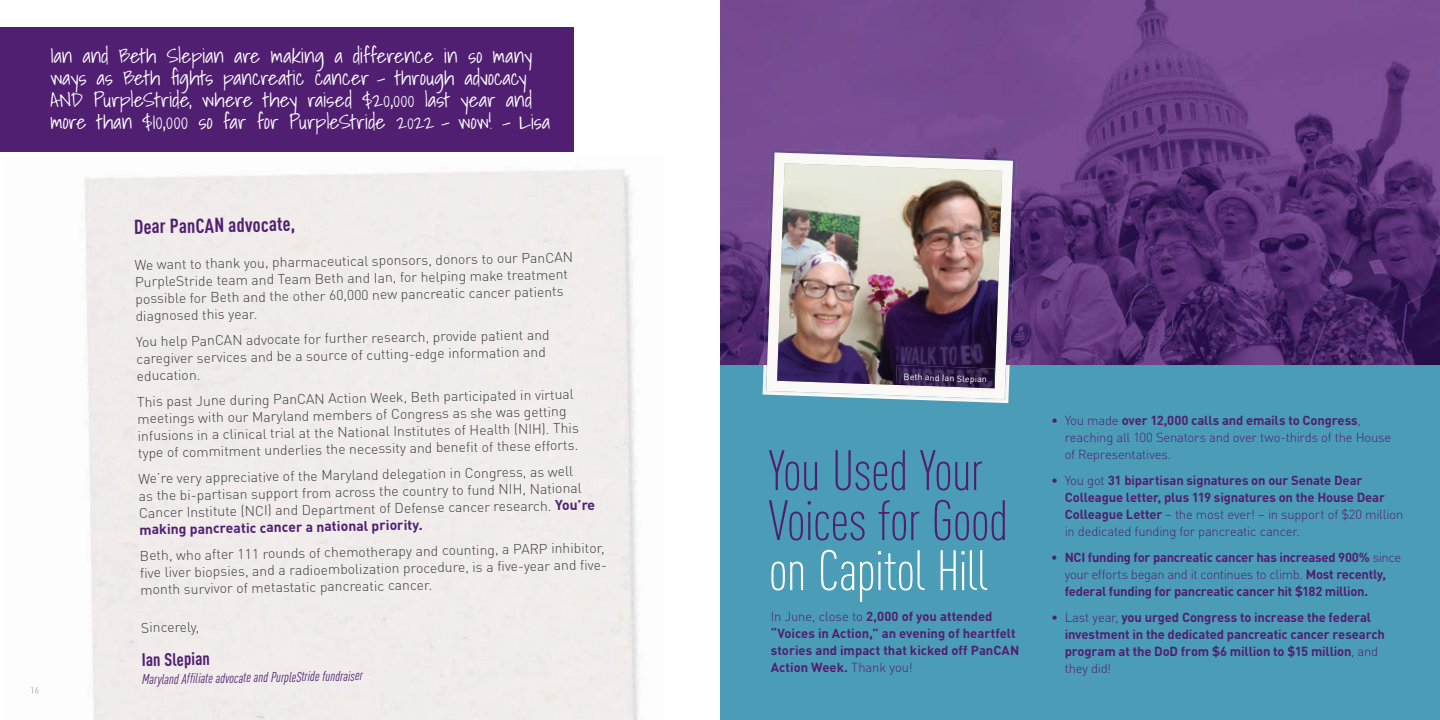
<style>
.page{position:relative;width:1440px;height:720px;background:#fff}
.page>*{position:absolute;margin:0;border:0;box-sizing:border-box;transform-origin:0 0}
.t1{font:300 condensed 56px/50px "DINOT";letter-spacing:-.015em;color:#501f72}
.t2{font:300 condensed 56px "DINOT";letter-spacing:-.02em;color:#fff}
.t3{font:700 condensed 20px "DINOT";color:#501f72}
.t4{font:300 19.8px/22px "Shadows Into";color:#fff;scale:1.11 1}
.t5{font:700 condensed 18px "DINOT";color:#501f72}
.t6{font:300 14px/17px "DINOT";color:#3e3e3f}
.t7{font:italic condensed 14px "DINOT";color:#501f72}
.t8{font:700 13px/17px "DINOT";letter-spacing:-.01em;color:#501f72}
.t9{font:300 13px/17px "DINOT";letter-spacing:-.015em;color:#501f72}
.t10{font:9px "DINOT";color:#fff}
.s1{font-size:20.7px}
.s2{font-size:21.6px}
.s3{font-weight:700;color:#501f72}
.s4{font-weight:300}
.s5{font-weight:700}
</style>
<div class="page">
<svg style="left:31px;top:687px;width:8px;height:6px"></svg>
<div style="left:720px;top:0;width:720px;height:720px;background:#4b9db7"></div>
<img style="left:720px;top:0;width:720px;height:365px">
<div style="left:0;top:28px;width:573px;height:124px;background:#501f72"></div>
<img style="left:763px;top:365px;width:246px;height:38px">
<img style="left:764px;top:149px;width:253px;height:216px">
<svg style="left:766px;top:153px;width:247px;height:246px;background:#c9c2d4"></svg>
<img style="left:777px;top:163px;width:225px;height:225px">
<img style="left:896px;top:388px;width:98px;height:4px">
<img style="left:896px;top:365px;width:99px;height:23px">
<h3 class="t4" style="left:50px;top:45px;width:452px">Ian and Beth Slepian are making a difference in so many ways as Beth fights pancreatic cancer – through advocacy AND PurpleStride, where they raised <span class="s1">$20,000</span> last year and more than <span class="s1">$</span><span class="s2">10,000</span> so far for PurpleStride 2022 – wow! - Lisa</h3>
<h2 class="t3" style="left:134px;top:215px;width:163px;rotate:-1deg">Dear PanCAN advocate,</h2>
<p class="t6" style="left:135px;top:256px;width:436px;rotate:-1deg">W e want to thank you, pharmaceutical sponsors, donors to our PanCAN PurpleStride team and Team B eth and Ian, for helping make treatment possible for B eth and the other 60,000 new pancreatic cancer patients diagnosed this year.</p>
<p class="t6" style="left:136px;top:333px;width:415px;rotate:-1deg">You help PanCAN advocate for further research, provide patient and caregiver services and be a source of cutting-edge information and education.</p>
<p class="t6" style="left:137px;top:393px;width:443px;rotate:-1deg">This past June during PanCAN Action W eek, B eth participated in virtual meetings with our M aryland members of Congress as she was getting infusions in a clinical trial at the N ational Institutes of H ealth (N IH ). This type of commitment underlies the necessity and benefit of these efforts.</p>
<p class="t6" style="left:138px;top:470px;width:458px;rotate:-1deg">W e’re very appreciative of the M aryland delegation in Congress, as well<br>as the bi-partisan support from across the country to fund N IH , N ational Cancer Institute (N CI)and D epartment of D efense cancer research. <span class="s3">You’re m aking pancreatic cancer a national priority.</span></p>
<p class="t6" style="left:140px;top:547px;width:469px;rotate:-1deg">B eth, who after 111 rounds of chemotherapy and counting, a PAR P inhibitor, five liver biopsies, and a radioembolization procedure, is a five-year and five&shy;month survivor of metastatic pancreatic cancer.</p>
<p class="t6" style="left:141px;top:619px;width:60px;rotate:-1deg">Sincerely,</p>
<p class="t5" style="left:141px;top:649px;width:70px;rotate:-1deg">Ian Slepian</p>
<p class="t7" style="left:142px;top:671px;width:222px;rotate:-1deg">Maryland Affiliate advocate and PurpleStride fundraiser</p>
<p class="t10" style="left:904px;top:371px;width:85px;rotate:2deg">B eth and Ian Slepian</p>
<h1 class="t1" style="left:769px;top:446px;width:241px">You Used Your<br>Voices for Good</h1>
<h1 class="t2" style="left:769px;top:538px;width:221px">on Capitol Hill</h1>
<p class="t8" style="left:771px;top:607px;width:250px"><span class="s4">In June, close to</span> 2,000 of you attended “Voices in Action,” an evening of heartfelt stories and impact that kicked off PanCAN Action Week. <span class="s4">Thank you!</span></p>
<p class="t9" style="left:1065px;top:411px;width:328px;text-indent:-13px">• You made <span class="s5">over 12,000 calls and emails to Congress</span>, reaching all 100 Senators and over two-thirds of the House of Representatives.</p>
<p class="t8" style="left:1065px;top:471px;width:340px;text-indent:-13px"><span class="s4">• You got</span> 31 bipartisan signatures on our Senate Dear Colleague letter, plus 119 signatures on the House Dear Colleague Letter <span class="s4">– the most ever! – in support of $20 million in dedicated funding for pancreatic cancer.</span></p>
<p class="t8" style="left:1065px;top:548px;width:338px;text-indent:-13px">• NCI funding for pancreatic cancer has increased 900% <span class="s4">since your efforts began and it continues to climb.</span> Most recently, federal funding for pancreatic cancer hit $182 million.</p>
<p class="t8" style="left:1065px;top:608px;width:322px;text-indent:-13px"><span class="s4">• Last year,</span> you urged Congress to increase the federal investment in the dedicated pancreatic cancer research program at the DoD from $6 million to $15 million<span class="s4">, and they did!</span></p>
</div>
